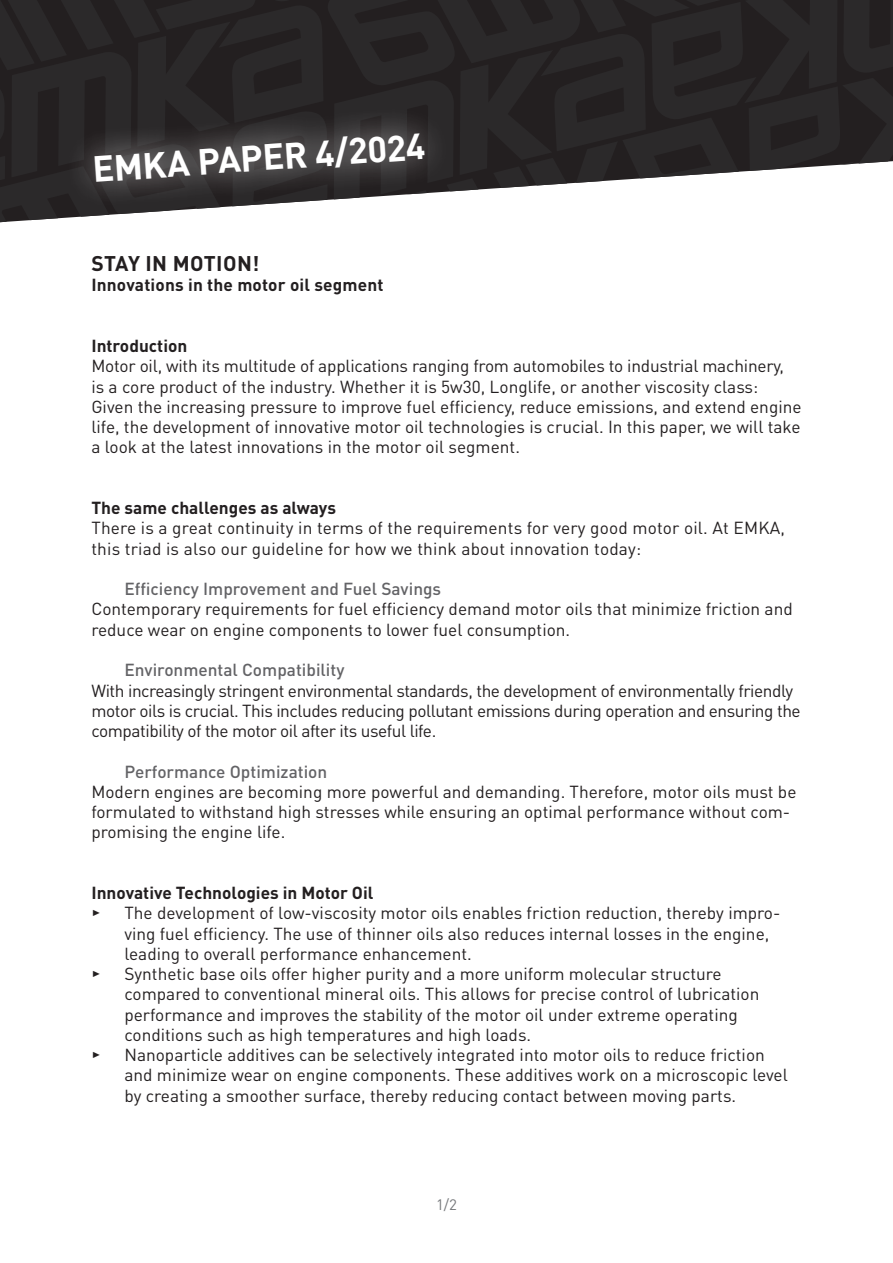
<style>
.page{position:relative;width:893px;height:1263px;background:#fff}
.page>*{position:absolute;margin:0;border:0;box-sizing:border-box;transform-origin:0 0}
.t1{font:700 36px "DIN Pro";color:#fff}
.t2{font:700 21px "DIN Pro";letter-spacing:.02em;color:#231f20}
.t3{font:17.25px/20.2px "DIN Pro";color:#231f20}
.t4{font:17.25px/20.2px "DIN Pro";letter-spacing:-.025em;color:#231f20}
.t5{font:700 17.25px "DIN Pro";color:#231f20}
.t6{font:500 17.25px "DIN Pro";color:#636366}
.t7{font:17.25px "Meta Pro";color:#231f20}
.t8{font:15px "DIN Pro";color:#76787b}
.s1{font-weight:700}
</style>
<div class="page">
<svg style="left:0;top:0;width:893px;height:223px"></svg>
<svg style="left:61px;top:100px;width:395px;height:116px"></svg>
<h1 class="t1" style="left:90px;top:141px;width:335px;rotate:-4deg">EMKA PAPER 4/2024</h1>
<p class="t2" style="left:92px;top:247px;width:170px">STAY IN MOTION!</p>
<p class="t5" style="left:91px;top:272px;width:294px">Innovations in the motor oil segment</p>
<p class="t3" style="left:91px;top:335px;width:694px"><span class="s1">Introduction<br></span>Motor oil, with its multitude of applications ranging from automobiles to industrial machinery,</p>
<p class="t3" style="left:91px;top:376px;width:668px">is a core product of the industry. Whether it is 5w30, Longlife, or another viscosity class:</p>
<p class="t3" style="left:91px;top:396px;width:712px;text-align:justify">Given the increasing pressure to improve fuel efficiency, reduce emissions, and extend engine life, the development of innovative motor oil technologies is crucial. In this paper, we will take a look at the latest innovations in the motor oil segment.</p>
<p class="t5" style="left:91px;top:494px;width:246px">The same challenges as always</p>
<p class="t3" style="left:91px;top:518px;width:695px">There is a great continuity in terms of the requirements for very good motor oil. At EMKA, this triad is also our guideline for how we think about innovation today:</p>
<p class="t6" style="left:124px;top:578px;width:318px">Efficiency Improvement and Fuel Savings</p>
<p class="t3" style="left:91px;top:599px;width:703px">Contemporary requirements for fuel efficiency demand motor oils that minimize friction and reduce wear on engine components to lower fuel consumption.</p>
<p class="t6" style="left:124px;top:659px;width:222px">Environmental Compatibility</p>
<p class="t4" style="left:91px;top:680px;width:711px">With increasingly stringent environmental standards, the development of environmentally friendly motor oils is crucial. This includes reducing pollutant emissions during operation and ensuring the compatibility of the motor oil after its useful life.</p>
<p class="t6" style="left:124px;top:760px;width:204px">Performance Optimization</p>
<p class="t3" style="left:91px;top:781px;width:707px">Modern engines are becoming more powerful and demanding. Therefore, motor oils must be formulated to withstand high stresses while ensuring an optimal performance without com&shy;promising the engine life.</p>
<p class="t5" style="left:91px;top:879px;width:284px">Innovative Technologies in Motor Oil</p>
<p class="t7" style="left:91px;top:900px;width:10px">▸</p>
<p class="t3" style="left:124px;top:902px;width:657px">The development of low-viscosity motor oils enables friction reduction, thereby impro-</p>
<p class="t3" style="left:124px;top:923px;width:646px">ving fuel efficiency. The use of thinner oils also reduces internal losses in the engine, leading to overall performance enhancement.</p>
<p class="t7" style="left:91px;top:961px;width:10px">▸</p>
<p class="t3" style="left:124px;top:963px;width:599px">Synthetic base oils offer higher purity and a more uniform molecular structure</p>
<p class="t3" style="left:124px;top:983px;width:636px">compared to conventional mineral oils. This allows for precise control of lubrication performance and improves the stability of the motor oil under extreme operating</p>
<p class="t3" style="left:124px;top:1024px;width:408px">conditions such as high temperatures and high loads.</p>
<p class="t7" style="left:91px;top:1042px;width:10px">▸</p>
<p class="t3" style="left:124px;top:1044px;width:642px">Nanoparticle additives can be selectively integrated into motor oils to reduce friction</p>
<p class="t3" style="left:124px;top:1064px;width:665px">and minimize wear on engine components. These additives work on a microscopic level by creating a smoother surface, thereby reducing contact between moving parts.</p>
<p class="t8" style="left:436px;top:1195px;width:22px">1/2</p>
</div>
